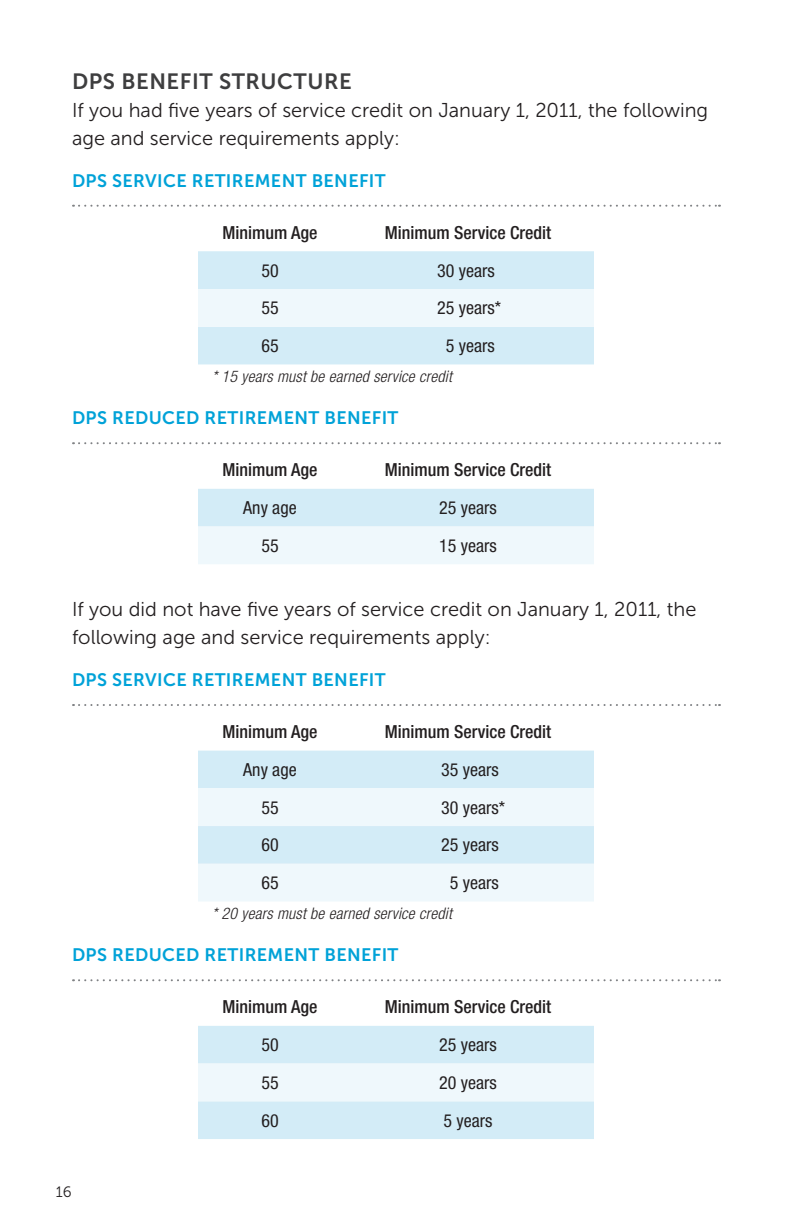
<style>
.page{position:relative;width:792px;height:1224px;background:#fff}
.page>*{position:absolute;margin:0;border:0;box-sizing:border-box;transform-origin:0 0}
.Subhead{font:22px "Museo Sans 700";letter-spacing:.025em;color:#3e3e3f}
.Body_Copy{font:20px/28px "Museo Sans 300";color:#231f20}
.EligibilityChartHead{font:500 condensed 18px "Helvetica Neue LT Std";color:#231f20}
.EligibilityCharts{font:condensed 18px "Helvetica Neue LT Std";color:#231f20}
.Chart_Title{font:18px "Museo Sans 700";letter-spacing:.02em;color:#00a2d8}
.Footnote{font:italic 300 condensed 16px "Helvetica Neue LT Std";letter-spacing:.015em;color:#231f20}
.t1{font:15px "Museo Sans 300";color:#231f20}
</style>
<div class="page">
<svg style="left:73px;top:205px;width:647px;height:2px"></svg>
<svg style="left:73px;top:442px;width:647px;height:2px"></svg>
<svg style="left:73px;top:704px;width:647px;height:2px"></svg>
<svg style="left:73px;top:979px;width:647px;height:2px"></svg>
<div style="left:198px;top:251px;width:396px;height:113px;background:#d3ecf7"></div>
<div style="left:198px;top:289px;width:396px;height:38px;background:#eff8fc"></div>
<svg style="left:198px;top:489px;width:396px;height:75px"></svg>
<div style="left:198px;top:751px;width:396px;height:37px;background:#d3ecf7"></div>
<svg style="left:198px;top:788px;width:396px;height:113px;fill:#eff8fc"></svg>
<div style="left:198px;top:1026px;width:396px;height:113px;background:#d3ecf7"></div>
<div style="left:198px;top:1064px;width:396px;height:37px;background:#eff8fc"></div>
<p class="Subhead" style="left:72px;top:69px;width:281px">DPS BENEFIT STRUCTURE</p>
<p class="Body_Copy" style="left:72px;top:96px;width:638px">If you had five years of service credit on January 1, 2011, the following age and service requirements apply:</p>
<p class="Chart_Title" style="left:72px;top:170px;width:315px">DPS SERVICE RETIREMENT BENEFIT</p>
<p class="EligibilityChartHead" style="left:223px;top:222px;width:96px">Minimum Age</p>
<p class="EligibilityChartHead" style="left:385px;top:222px;width:168px">Minimum Service Credit</p>
<p class="EligibilityCharts" style="left:261px;top:260px;width:19px">50</p>
<p class="EligibilityCharts" style="left:437px;top:260px;width:59px">30 years</p>
<p class="EligibilityCharts" style="left:261px;top:298px;width:19px">55</p>
<p class="EligibilityCharts" style="left:437px;top:298px;width:65px">25 years*</p>
<p class="EligibilityCharts" style="left:261px;top:335px;width:19px">65</p>
<p class="EligibilityCharts" style="left:446px;top:335px;width:50px">5 years</p>
<p class="Footnote" style="left:212px;top:367px;width:242px">* 15 years must be earned service credit</p>
<p class="Chart_Title" style="left:72px;top:408px;width:328px">DPS REDUCED RETIREMENT BENEFIT</p>
<p class="EligibilityChartHead" style="left:223px;top:459px;width:96px">Minimum Age</p>
<p class="EligibilityChartHead" style="left:385px;top:459px;width:168px">Minimum Service Credit</p>
<p class="EligibilityCharts" style="left:243px;top:497px;width:55px">Any age</p>
<p class="EligibilityCharts" style="left:439px;top:497px;width:59px">25 years</p>
<p class="EligibilityCharts" style="left:261px;top:535px;width:19px">55</p>
<p class="EligibilityCharts" style="left:439px;top:535px;width:59px">15 years</p>
<p class="Body_Copy" style="left:72px;top:595px;width:626px">If you did not have five years of service credit on January 1, 2011, the following age and service requirements apply:</p>
<p class="Chart_Title" style="left:72px;top:670px;width:315px">DPS SERVICE RETIREMENT BENEFIT</p>
<p class="EligibilityChartHead" style="left:223px;top:721px;width:96px">Minimum Age</p>
<p class="EligibilityChartHead" style="left:385px;top:721px;width:168px">Minimum Service Credit</p>
<p class="EligibilityCharts" style="left:243px;top:759px;width:55px">Any age</p>
<p class="EligibilityCharts" style="left:441px;top:759px;width:59px">35 years</p>
<p class="EligibilityCharts" style="left:261px;top:797px;width:19px">55</p>
<p class="EligibilityCharts" style="left:441px;top:797px;width:65px">30 years*</p>
<p class="EligibilityCharts" style="left:261px;top:835px;width:19px">60</p>
<p class="EligibilityCharts" style="left:441px;top:835px;width:59px">25 years</p>
<p class="EligibilityCharts" style="left:261px;top:872px;width:19px">65</p>
<p class="EligibilityCharts" style="left:450px;top:872px;width:50px">5 years</p>
<p class="Footnote" style="left:212px;top:904px;width:242px">* 20 years must be earned service credit</p>
<p class="Chart_Title" style="left:72px;top:945px;width:328px">DPS REDUCED RETIREMENT BENEFIT</p>
<p class="EligibilityChartHead" style="left:223px;top:996px;width:96px">Minimum Age</p>
<p class="EligibilityChartHead" style="left:385px;top:996px;width:168px">Minimum Service Credit</p>
<p class="EligibilityCharts" style="left:261px;top:1034px;width:19px">50</p>
<p class="EligibilityCharts" style="left:439px;top:1034px;width:59px">25 years</p>
<p class="EligibilityCharts" style="left:261px;top:1072px;width:19px">55</p>
<p class="EligibilityCharts" style="left:439px;top:1072px;width:59px">20 years</p>
<p class="EligibilityCharts" style="left:261px;top:1110px;width:19px">60</p>
<p class="EligibilityCharts" style="left:444px;top:1110px;width:50px">5 years</p>
<p class="t1" style="left:56px;top:1184px;width:17px">16</p>
</div>
